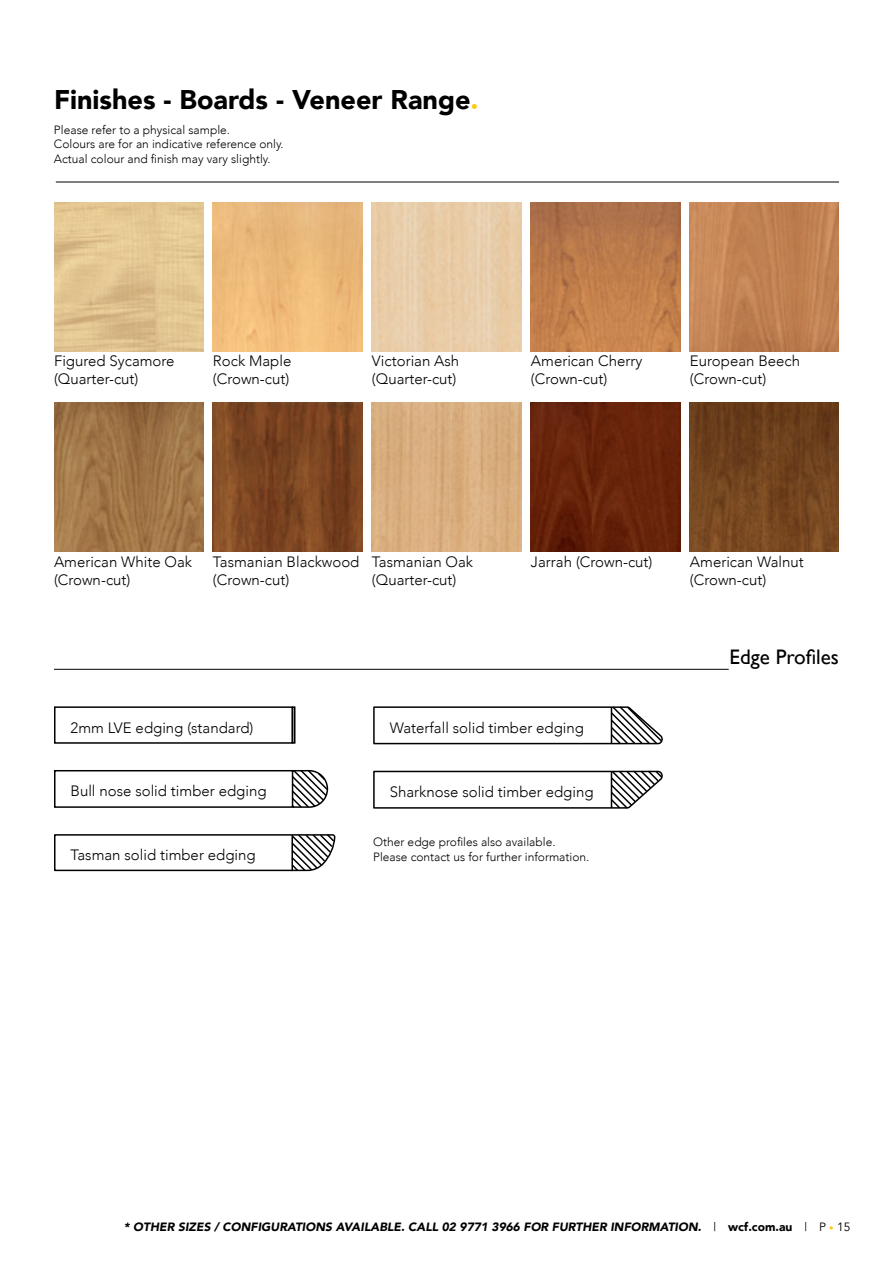
<style>
.page{position:relative;width:893px;height:1263px;background:#fff}
.page>*{position:absolute;margin:0;border:0;box-sizing:border-box;transform-origin:0 0}
.t1{font:900 27px "Avenir";color:#000}
.t2{font:21px "Gill Sans";color:#000}
.t3{font:300 15px/18px "Avenir";color:#000}
.t4{font:300 12px/14.4px "Avenir";color:#000}
.t5{font:italic 900 12px "Avenir";color:#000}
.s1{color:#ffc917}
.s2{font-weight:400;font-style:normal}
.s3{font-style:normal}
.s4{font-weight:400;font-style:normal;font-size:9px;color:#ffc917}
</style>
<div class="page">
<hr style="left:56px;top:182px;width:783px;height:1px;background:#000">
<img style="left:372px;top:202px;width:149px;height:149px">
<img style="left:372px;top:403px;width:149px;height:149px">
<img style="left:531px;top:403px;width:149px;height:149px">
<img style="left:690px;top:403px;width:149px;height:149px">
<img style="left:531px;top:202px;width:149px;height:149px">
<img style="left:690px;top:202px;width:149px;height:149px">
<img style="left:54px;top:403px;width:149px;height:149px">
<img style="left:213px;top:403px;width:149px;height:149px">
<svg style="left:54px;top:770px;width:275px;height:38px"></svg>
<svg style="left:373px;top:706px;width:290px;height:39px"></svg>
<div style="left:54px;top:706px;width:239px;height:38px;border:2px solid #000"></div>
<div style="left:292px;top:706px;width:3px;height:38px;border:2px solid #000"></div>
<svg style="left:54px;top:834px;width:282px;height:38px"></svg>
<svg style="left:373px;top:770px;width:290px;height:39px"></svg>
<hr style="left:54px;top:669px;width:675px;height:1px;background:#000">
<img style="left:213px;top:202px;width:149px;height:149px">
<h1 class="t1" style="left:54px;top:76px;width:426px">Finishes - Boards - Veneer Range<span class="s1">.</span></h1>
<p class="t4" style="left:54px;top:122px;width:231px">Please refer to a physical sample.<br>Colours are for an indicative reference only.<br>Actual colour and finish may vary slightly.</p>
<p class="t3" style="left:54px;top:352px;width:122px">Figured Sycamore (Quarter-cut)</p>
<p class="t3" style="left:213px;top:352px;width:80px">Rock Maple (Crown-cut)</p>
<p class="t3" style="left:372px;top:352px;width:89px">Victorian Ash (Quarter-cut)</p>
<p class="t3" style="left:531px;top:352px;width:113px">American Cherry (Crown-cut)</p>
<p class="t3" style="left:690px;top:352px;width:112px">European Beech (Crown-cut)</p>
<p class="t3" style="left:54px;top:552px;width:140px">American White Oak (Crown-cut)</p>
<p class="t3" style="left:213px;top:552px;width:148px">Tasmanian Blackwood (Crown-cut)</p>
<p class="t3" style="left:372px;top:552px;width:103px">Tasmanian Oak (Quarter-cut)</p>
<p class="t3" style="left:531px;top:552px;width:123px">Jarrah (Crown-cut)</p>
<p class="t3" style="left:690px;top:552px;width:115px">American Walnut (Crown-cut)</p>
<h2 class="t2" style="left:730px;top:645px;width:111px">Edge Profiles</h2>
<p class="t3" style="left:71px;top:718px;width:184px">2mm LVE edging (standard)</p>
<p class="t3" style="left:390px;top:719px;width:196px">Waterfall solid timber edging</p>
<p class="t3" style="left:71px;top:782px;width:197px">Bull nose solid timber edging</p>
<p class="t3" style="left:71px;top:846px;width:187px">Tasman solid timber edging</p>
<p class="t3" style="left:390px;top:783px;width:205px">Sharknose solid timber edging</p>
<p class="t4" style="left:373px;top:835px;width:218px">Other edge profiles also available.<br>Please contact us for further information.</p>
<p class="t5" style="left:124px;top:1216px;width:728px">* OTHER SIZES / CONFIGURATIONS AVAILABLE. CALL 02 9771 3966 FOR FURTHER INFORMATION. <span class="s2">|</span> <span class="s3">wcf.com.au</span> <span class="s2">| P</span> <span class="s4">•</span> <span class="s2">15</span></p>
</div>
